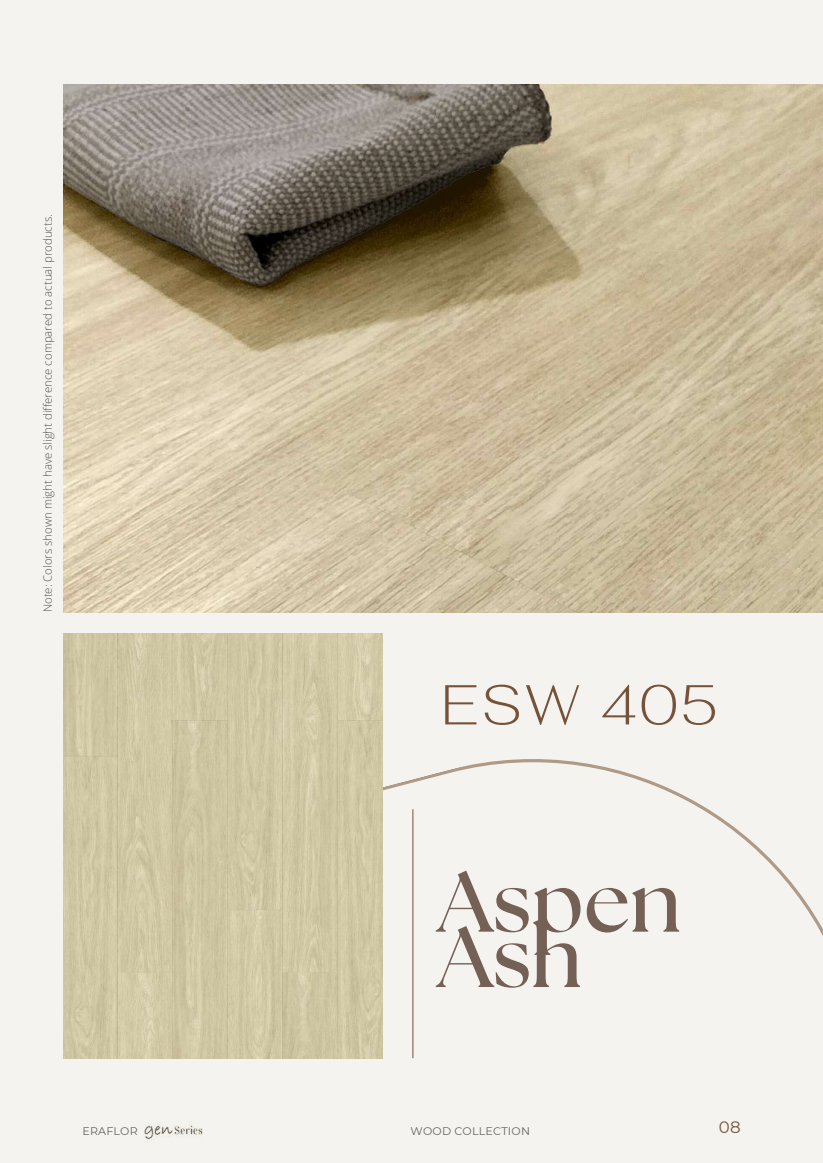
<style>
.page{position:relative;width:823px;height:1163px;background:#fff}
.page>*{position:absolute;margin:0;border:0;box-sizing:border-box;transform-origin:0 0}
.t1{font:700 86.12px "The Seasons";color:#746055}
.t2{font:200 56px "Fahkwang";letter-spacing:.06em;color:#765239}
.t3{font:16.62px "Montserrat";color:#765239}
.t4{font:300 11.38px "Open Sans";color:#545454}
.t5{font:11px "Montserrat";letter-spacing:.02em;color:#646464}
</style>
<div class="page">
<div style="left:0;top:0;width:822px;height:1162px;background:#f4f3ef"></div>
<svg style="left:115px;top:759px;width:707px;height:375px"></svg>
<hr style="left:412px;top:809px;width:1px;height:248px;background:#765239">
<img style="left:64px;top:84px;width:758px;height:528px">
<img style="left:64px;top:633px;width:319px;height:425px">
<img style="left:144px;top:1121px;width:58px;height:18px">
<p class="t4" style="left:40px;top:612px;width:399px;rotate:-90deg">Note: Colors shown might have slight difference compared to actual products.</p>
<p class="t5" style="left:82px;top:1124px;width:57px">ERAFLOR</p>
<h2 class="t2" style="left:441px;top:668px;width:278px">ESW 405</h2>
<h1 class="t1" style="left:437px;top:862px;width:245px">Aspen</h1>
<h1 class="t1" style="left:437px;top:918px;width:146px">Ash</h1>
<p class="t5" style="left:410px;top:1124px;width:121px">WOOD COLLECTION</p>
<h3 class="t3" style="left:718px;top:1116px;width:23px">08</h3>
</div>
